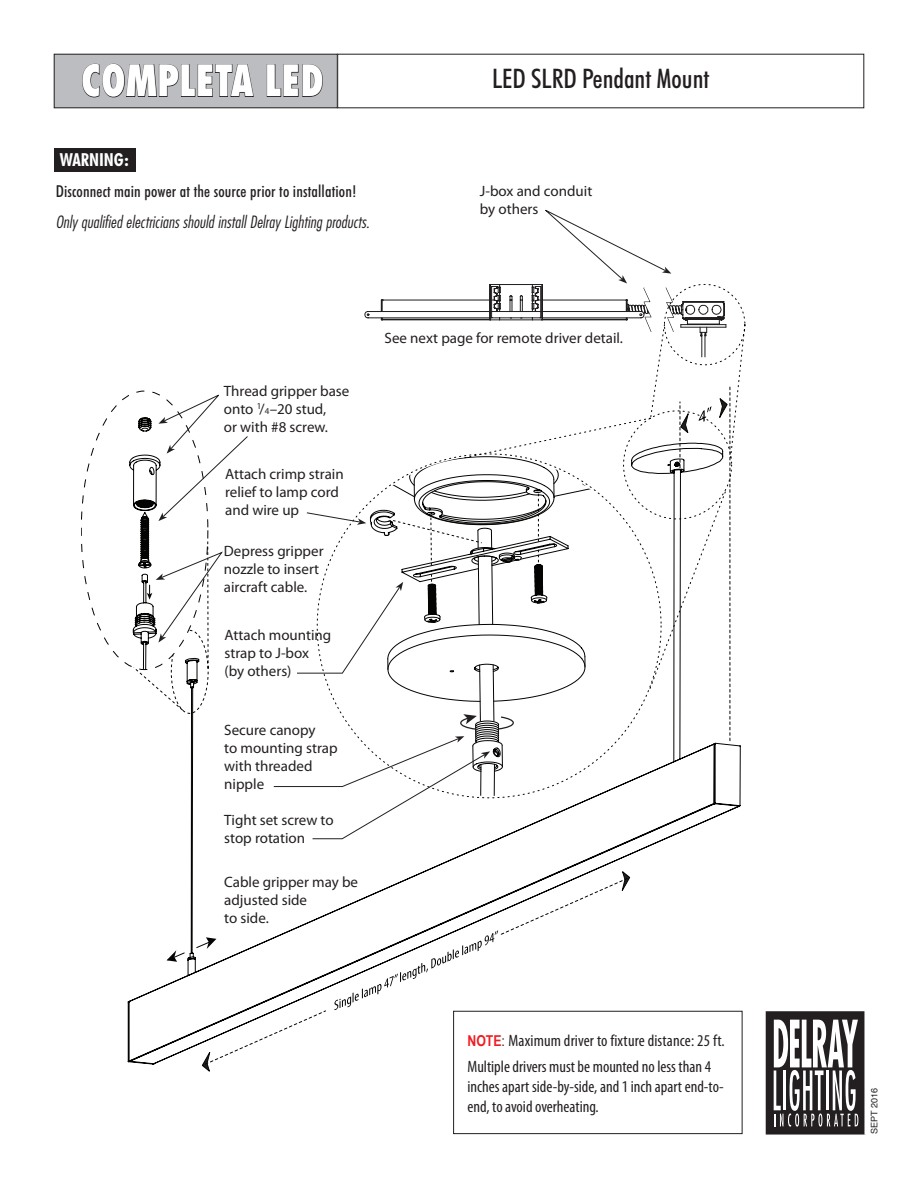
<style>
.page{position:relative;width:918px;height:1188px;background:#fff}
.page>*{position:absolute;margin:0;border:0;box-sizing:border-box;transform-origin:0 0}
.t1{font:800 condensed 42px "Futura";color:#fff;scale:.9 1}
.t2{font:500 condensed 27px "Futura BT";color:#231f20}
.t3{font:700 condensed 18px "Futura BT";color:#fff}
.t4{font:condensed 16.5px/19.8px "Myriad Pro";color:#231f20}
.t5{font:italic 300 condensed 16.5px "Futura";letter-spacing:.01em;color:#231f20}
.t6{font:500 condensed 16.5px "Futura BT";letter-spacing:.01em;color:#231f20}
.t7{font:15px/18px "Myriad Pro";color:#231f20}
.t8{font:9px "Helvetica";color:#231f20}
.s1{font-size:9px}
.s2{font-family:"Arial Narrow";font-weight:700;font-stretch:normal;font-size:15px;color:#ee1d23}
.s3{font-family:"Arial Narrow";font-stretch:normal;font-size:15px}
</style>
<div class="page">
<svg style="left:766px;top:1011px;width:99px;height:124px"></svg>
<svg style="left:202px;top:1064px;width:8px;height:7px"></svg>
<svg style="left:128px;top:664px;width:613px;height:400px"></svg>
<div style="left:54px;top:148px;width:82px;height:24px;background:#231f20"></div>
<svg style="left:129px;top:394px;width:119px;height:320px"></svg>
<svg style="left:273px;top:209px;width:472px;height:630px"></svg>
<div style="left:54px;top:54px;width:283px;height:54px;background:#bcbdc0"></div>
<svg style="left:82px;top:63px;width:172px;height:35px"></svg>
<svg style="left:266px;top:64px;width:57px;height:33px"></svg>
<div style="left:54px;top:54px;width:284px;height:54px;border:1px solid #231f20"></div>
<div style="left:453px;top:1011px;width:289px;height:123px;border:1px solid #231f20"></div>
<p class="t1" style="left:81px;top:54px;width:271px">COMPLETA LED</p>
<p class="t3" style="left:60px;top:149px;width:71px">WARNING:</p>
<p class="t6" style="left:56px;top:181px;width:302px">Disconnect main power at the source prior to installation!</p>
<p class="t5" style="left:56px;top:211px;width:315px">Only qualified electricians should install Delray Lighting products.</p>
<p class="t2" style="left:492px;top:62px;width:219px">LED SLRD Pendant Mount</p>
<p class="t7" style="left:480px;top:182px;width:114px">J-box and conduit by others</p>
<p class="t7" style="left:224px;top:381px;width:127px">Thread gripper base onto <sup>1</sup>/<span class="s1">4</span>–20 stud,<br>or with #8 screw.</p>
<p class="t7" style="left:225px;top:465px;width:120px">Attach crimp strain relief to lamp cord and wire up</p>
<p class="t7" style="left:224px;top:541px;width:101px">Depress gripper nozzle to insert aircraft cable.</p>
<p class="t7" style="left:224px;top:626px;width:108px">Attach mounting</p>
<p class="t7" style="left:224px;top:644px;width:86px">strap to J-box (by others)</p>
<p class="t7" style="left:224px;top:721px;width:115px">Secure canopy<br>to mounting strap with threaded nipple</p>
<p class="t7" style="left:224px;top:811px;width:111px">Tight set screw to stop rotation</p>
<p class="t7" style="left:224px;top:873px;width:135px">Cable gripper may be adjusted side<br>to side.</p>
<p class="t7" style="left:385px;top:329px;width:240px">See next page for remote driver detail.</p>
<p class="t4" style="left:467px;top:1030px;width:259px"><span class="s2">NOTE</span><span class="s3">:</span> Maximum driver to fixture distance: 25 ft.</p>
<p class="t4" style="left:467px;top:1057px;width:258px">Multiple drivers must be mounted no less than 4 inches apart side-by-side, and 1 inch apart end-to&shy;end, to avoid overheating.</p>
<p class="t8" style="left:867px;top:1134px;width:47px;rotate:-90deg">SEPT 2016</p>
</div>
